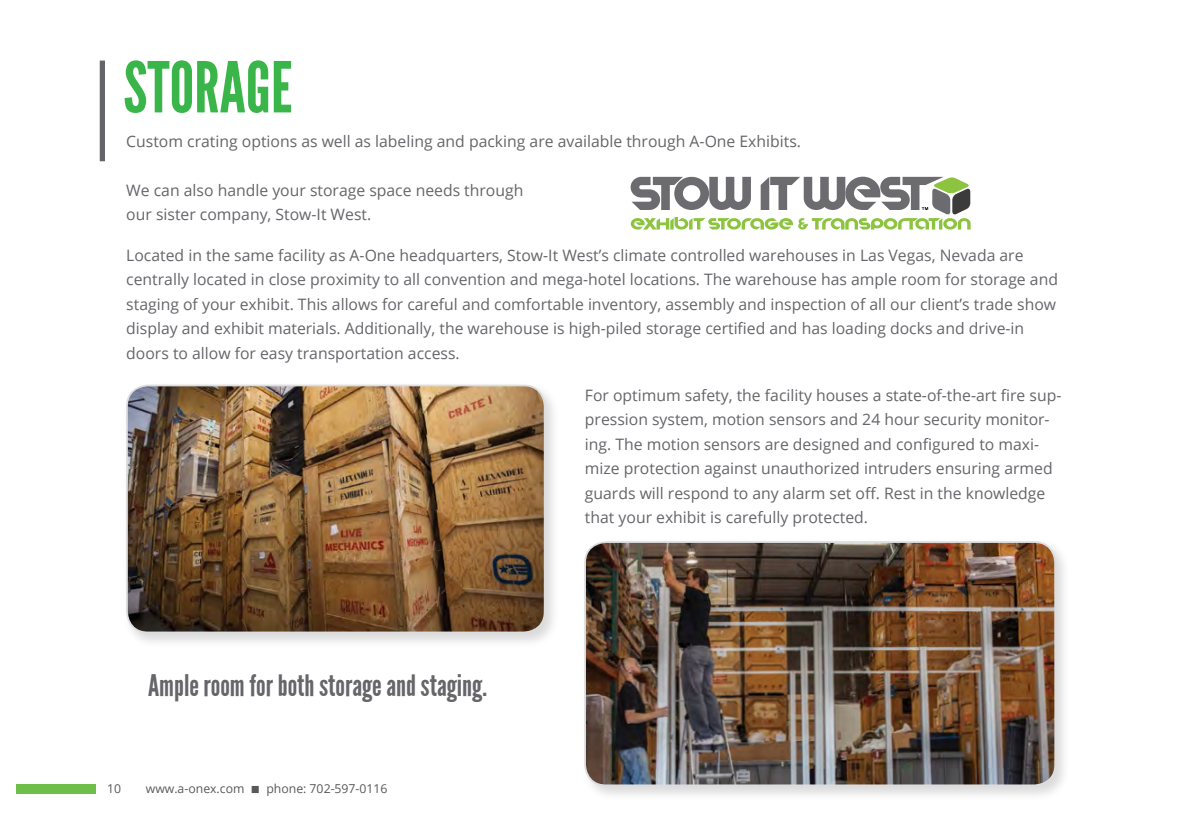
<style>
.page{position:relative;width:1197px;height:819px;background:#fff}
.page>*{position:absolute;margin:0;border:0;box-sizing:border-box;transform-origin:0 0}
.Header_Style_45pt{font:70px "League Gothic";color:#39b54a}
.Header_Bottom_Text{font:29.75px "League Gothic";color:#65656a}
.Header_Bottom_Text-2{font:15.75px/24.5px "Open Sans";color:#65656a}
.t1{font:12.25px "Open Sans";color:#58595b}
</style>
<div class="page">
<svg style="left:631px;top:177px;width:340px;height:53px"></svg>
<div style="left:100px;top:61px;width:5px;height:100px;background:#65656a"></div>
<div style="left:122px;top:381px;width:439px;height:267px;background:#000;opacity:.15"></div>
<img style="left:127px;top:385px;width:418px;height:247px">
<div style="left:126px;top:385px;width:420px;height:248px;border:2px solid #dcddde;border-radius:21px"></div>
<div style="left:580px;top:537px;width:491px;height:264px;background:#000;opacity:.15"></div>
<img style="left:585px;top:542px;width:470px;height:243px">
<div style="left:584px;top:541px;width:472px;height:245px;border:2px solid #dcddde;border-radius:21px"></div>
<div style="left:16px;top:784px;width:79px;height:9px;background:#6ebe4a"></div>
<p class="Header_Style_45pt" style="left:123px;top:47px;width:171px">STORAGE</p>
<p class="Header_Bottom_Text-2" style="left:126px;top:128px;width:676px">Custom crating options as well as labeling and packing are available through A-One Exhibits.</p>
<p class="Header_Bottom_Text-2" style="left:126px;top:177px;width:399px">We can also handle your storage space needs through</p>
<p class="Header_Bottom_Text-2" style="left:126px;top:202px;width:247px">our sister company, Stow-It West.</p>
<p class="Header_Bottom_Text-2" style="left:126px;top:242px;width:933px">Located in the same facility as A-One headquarters, Stow-It West’s climate controlled warehouses in Las Vegas, Nevada are centrally located in close proximity to all convention and mega-hotel locations. The warehouse has ample room for storage and staging of your exhibit. This allows for careful and comfortable inventory, assembly and inspection of all our client’s trade show display and exhibit materials. Additionally, the warehouse is high-piled storage certified and has loading docks and drive-in doors to allow for easy transportation access.</p>
<p class="Header_Bottom_Text-2" style="left:585px;top:382px;width:478px">For optimum safety, the facility houses a state-of-the-art fire sup&shy;pression system, motion sensors and 24 hour security monitor&shy;ing. The motion sensors are designed and configured to maxi&shy;mize protection against unauthorized intruders ensuring armed guards will respond to any alarm set off. Rest in the knowledge that your exhibit is carefully protected.</p>
<p class="Header_Bottom_Text" style="left:148px;top:668px;width:341px">Ample room for both storage and staging.</p>
<p class="t1" style="left:107px;top:780px;width:16px">10</p>
<p class="t1" style="left:146px;top:780px;width:243px">www.a-onex.com ■ phone: 702-597-0116</p>
</div>
